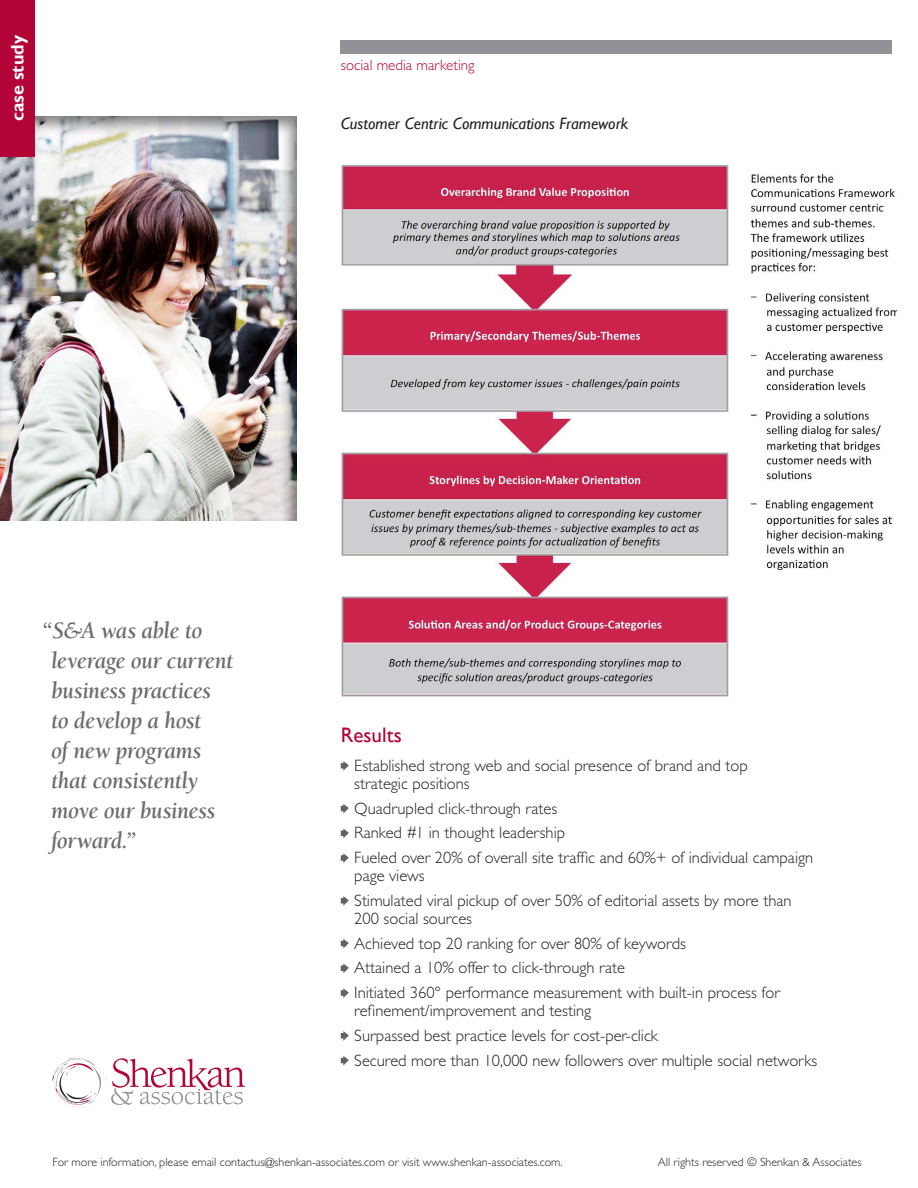
<style>
.page{position:relative;width:918px;height:1188px;background:#fff}
.page>*{position:absolute;margin:0;border:0;box-sizing:border-box;transform-origin:0 0}
.t1{font:italic 700 24px/30px "Berkeley";letter-spacing:-.02em;color:#6c6d70;scale:.95 1}
.t2{font:21px "Gill Sans";color:#b30437}
.t3{font:700 18px "Gill Sans";color:#fff}
.t4{font:300 16.5px/18px "Gill Sans Std";color:#231f20}
.t5{font:italic 16.5px "Gill Sans";color:#231f20}
.t6{font:300 15px "Gill Sans Std";color:#b30437}
.t7{font:300 12px "Gill Sans Std";color:#231f20}
</style>
<div class="page">
<div style="left:0;top:116px;width:298px;height:407px;background:#231f20;opacity:.55"></div>
<div style="left:0;top:0;width:35px;height:157px;background:#b30437"></div>
<svg style="left:341px;top:761px;width:8px;height:10px"></svg>
<svg style="left:341px;top:804px;width:8px;height:10px"></svg>
<svg style="left:341px;top:829px;width:8px;height:9px"></svg>
<svg style="left:341px;top:853px;width:8px;height:10px"></svg>
<svg style="left:341px;top:896px;width:8px;height:10px"></svg>
<svg style="left:341px;top:939px;width:8px;height:10px"></svg>
<svg style="left:341px;top:964px;width:8px;height:9px"></svg>
<svg style="left:341px;top:988px;width:8px;height:10px"></svg>
<svg style="left:341px;top:1031px;width:8px;height:10px"></svg>
<svg style="left:341px;top:1056px;width:8px;height:10px"></svg>
<div style="left:341px;top:40px;width:551px;height:14px;background:#919295"></div>
<svg style="left:52px;top:1057px;width:193px;height:51px"></svg>
<img style="left:341px;top:164px;width:556px;height:533px">
<p class="t3" style="left:7px;top:121px;width:88px;rotate:-90deg">case study</p>
<p class="t6" style="left:341px;top:57px;width:135px">social media marketing</p>
<p class="t5" style="left:341px;top:113px;width:289px">Customer Centric Communications Framework</p>
<p class="t1" style="left:51px;top:616px;width:194px;text-indent:-9px">“S&amp;A was able to leverage our current business practices to develop a host<br>of new programs that consistently move our business forward.”</p>
<p class="t2" style="left:341px;top:723px;width:63px">Results</p>
<p class="t4" style="left:354px;top:757px;width:395px">Established strong web and social presence of brand and top strategic positions</p>
<p class="t4" style="left:354px;top:799px;width:204px">Quadrupled click-through rates</p>
<p class="t4" style="left:354px;top:824px;width:212px">Ranked #1 in thought leadership</p>
<p class="t4" style="left:354px;top:849px;width:460px">Fueled over 20% of overall site traffic and 60%+ of individual campaign page views</p>
<p class="t4" style="left:354px;top:892px;width:439px">Stimulated viral pickup of over 50% of editorial assets by more than<br>200 social sources</p>
<p class="t4" style="left:354px;top:934px;width:333px">Achieved top 20 ranking for over 80% of keywords</p>
<p class="t4" style="left:354px;top:959px;width:272px">Attained a 10% offer to click-through rate</p>
<p class="t4" style="left:354px;top:984px;width:427px">Initiated 360° performance measurement with built-in process for refinement/improvement and testing</p>
<p class="t4" style="left:354px;top:1027px;width:305px">Surpassed best practice levels for cost-per-click</p>
<p class="t4" style="left:354px;top:1051px;width:465px">Secured more than 10,000 new followers over multiple social networks</p>
<p class="t7" style="left:52px;top:1155px;width:512px">For more information, please email contactus@shenkan-associates.com or visit www.shenkan-associates.com.</p>
<p class="t7" style="left:658px;top:1155px;width:205px">All rights reserved © Shenkan &amp; Associates</p>
</div>
